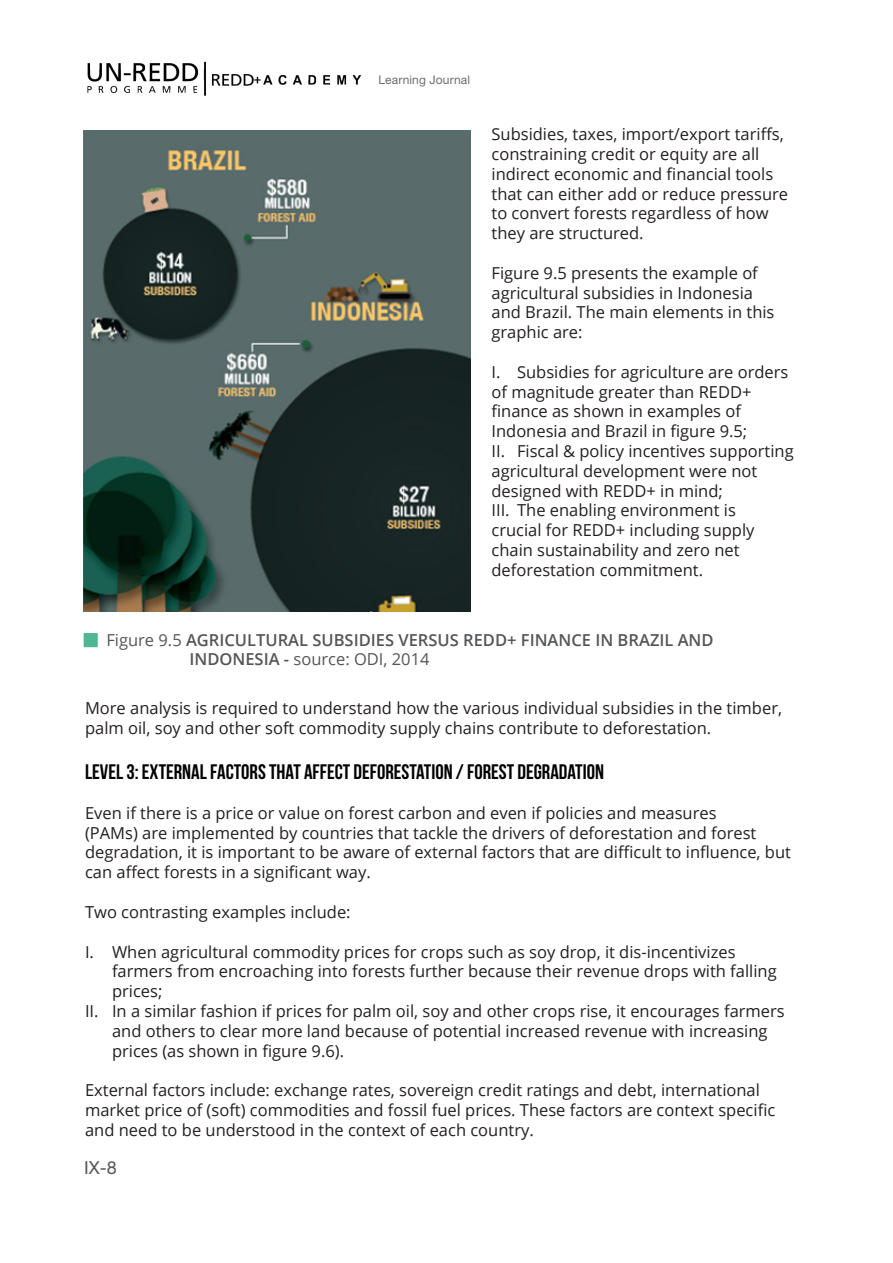
<style>
.page{position:relative;width:893px;height:1263px;background:#fff}
.page>*{position:absolute;margin:0;border:0;box-sizing:border-box;transform-origin:0 0}
.body{font:21px "Bebas Neue";color:#000}
.t1{font:18px "Helvetica Neue";color:#545557}
.body-2{font:16.5px/19.8px "Open Sans";color:#231f20}
.head{font:600 16.5px/19.8px "Open Sans";color:#545557}
.t2{font:12px "Helvetica Neue";letter-spacing:.01em;color:#6c6d70}
.s1{font-weight:400}
</style>
<div class="page">
<img style="left:87px;top:61px;width:274px;height:35px">
<img style="left:83px;top:130px;width:387px;height:481px">
<p class="t2" style="left:378px;top:71px;width:93px">Learning Journal</p>
<p class="body-2" style="left:491px;top:124px;width:298px">Subsidies, taxes, import/export tariffs, constraining credit or equity are all indirect economic and financial tools that can either add or reduce pressure to convert forests regardless of how they are structured.</p>
<p class="body-2" style="left:491px;top:262px;width:284px">Figure 9.5 presents the example of agricultural subsidies in Indonesia and Brazil. The main elements in this graphic are:</p>
<p class="body-2" style="left:491px;top:361px;width:298px">I. Subsidies for agriculture are orders of magnitude greater than REDD+ finance as shown in examples of Indonesia and Brazil in figure 9.5;</p>
<p class="body-2" style="left:491px;top:441px;width:304px">II. Fiscal &amp; policy incentives supporting agricultural development were not designed with REDD+ in mind;</p>
<p class="body-2" style="left:491px;top:500px;width:265px">III. The enabling environment is crucial for REDD+ including supply chain sustainability and zero net deforestation commitment.</p>
<p class="head" style="left:189px;top:629px;width:526px;text-indent:-83px"><span class="s1">Figure 9.5</span> AGRICULTURAL SUBSIDIES VERSUS REDD+ FINANCE IN BRAZIL AND<br>INDONESIA - <span class="s1">source: ODI, 2014</span></p>
<p class="body-2" style="left:85px;top:698px;width:699px">More analysis is required to understand how the various individual subsidies in the timber, palm oil, soy and other soft commodity supply chains contribute to deforestation.</p>
<p class="body" style="left:85px;top:760px;width:520px">LEVEL 3: EXTERNAL FACTORS THAT AFFECT DEFORESTATION / FOREST DEGRADATION</p>
<p class="body-2" style="left:85px;top:802px;width:707px">Even if there is a price or value on forest carbon and even if policies and measures<br>(PAMs) are implemented by countries that tackle the drivers of deforestation and forest degradation, it is important to be aware of external factors that are difficult to influence, but can affect forests in a significant way.</p>
<p class="body-2" style="left:85px;top:901px;width:267px">Two contrasting examples include:</p>
<p class="body-2" style="left:112px;top:941px;width:666px;text-indent:-27px">I. When agricultural commodity prices for crops such as soy drop, it dis-incentivizes farmers from encroaching into forests further because their revenue drops with falling prices;</p>
<p class="body-2" style="left:112px;top:1000px;width:674px;text-indent:-27px">II. In a similar fashion if prices for palm oil, soy and other crops rise, it encourages farmers and others to clear more land because of potential increased revenue with increasing prices (as shown in figure 9.6).</p>
<p class="body-2" style="left:85px;top:1080px;width:692px">External factors include: exchange rates, sovereign credit ratings and debt, international market price of (soft) commodities and fossil fuel prices. These factors are context specific and need to be understood in the context of each country.</p>
<p class="t1" style="left:84px;top:1154px;width:34px">IX-8</p>
</div>
